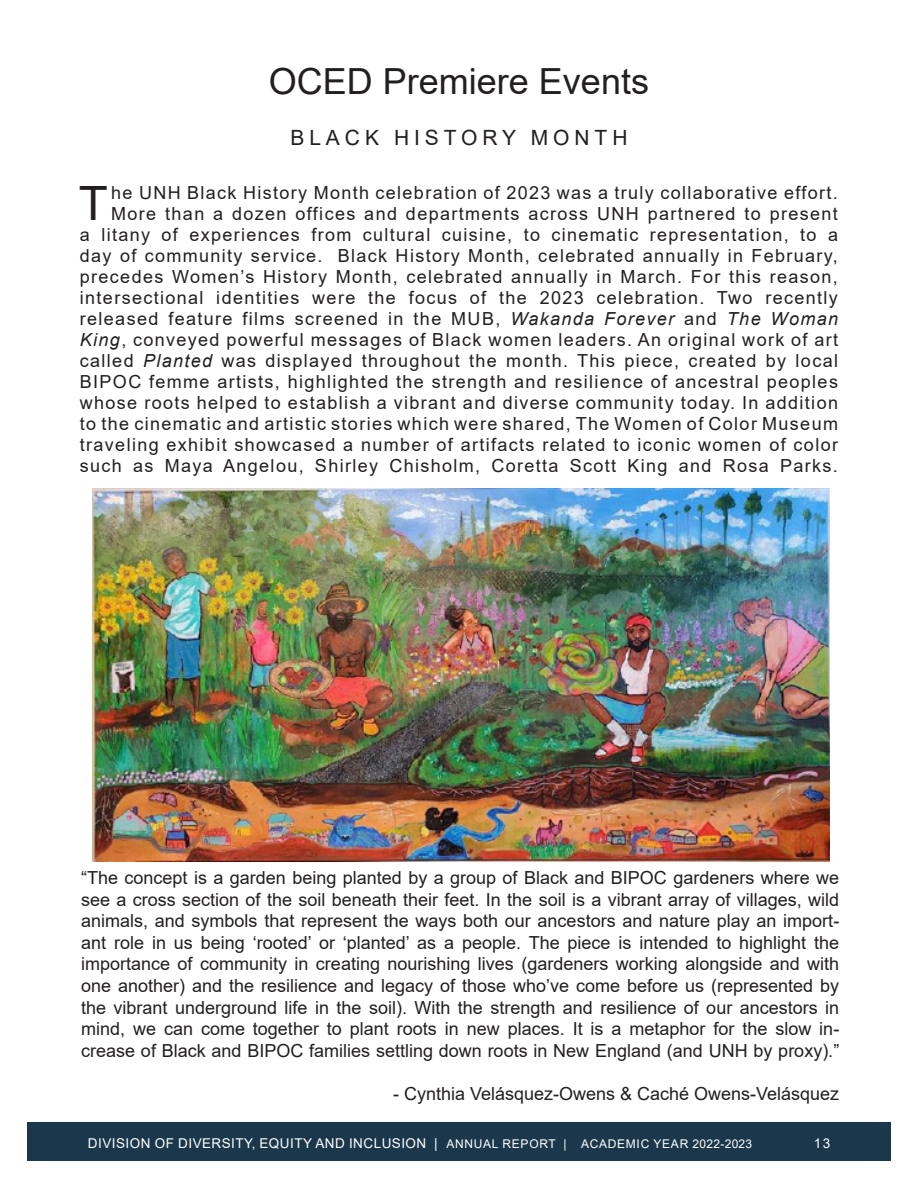
<style>
.page{position:relative;width:918px;height:1188px;background:#fff}
.page>*{position:absolute;margin:0;border:0;box-sizing:border-box;transform-origin:0 0}
.Normal_Text{font:47.4px "Arial";color:#231f20}
.Section_Head_A{font:36px "Arial";color:#231f20}
.Section_Head_B{font:21px "Arial";letter-spacing:.235em;color:#231f20}
.Normal_Text-2{font:18px/21px "Arial";letter-spacing:.075em;color:#231f20;text-align:right}
.Normal_Text-3{font:18px "Arial";color:#231f20}
.t1{font:13.5px "Arial";letter-spacing:.035em;color:#fff}
.s1{font-style:italic}
.s2{font-size:12px}
</style>
<div class="page">
<div style="left:28px;top:1122px;width:863px;height:38px;background:#1a374b"></div>
<img style="left:92px;top:489px;width:738px;height:373px">
<p class="Section_Head_A" style="left:269px;top:56px;width:382px">OCED Premiere Events</p>
<p class="Section_Head_B" style="left:290px;top:124px;width:339px">BLACK HISTORY MONTH</p>
<p class="Normal_Text-2" style="left:80px;top:182px;width:760px">he UNH Black History Month celebration of 2023 was a truly collaborative effort.<br>More than a dozen offices and departments across UNH partnered to present<br>a litany of experiences from cultural cuisine, to cinematic representation, to a day of community service. Black History Month, celebrated annually in February, precedes Women’s History Month, celebrated annually in March. For this reason, intersectional identities were the focus of the 2023 celebration. Two recently released feature films screened in the MUB, <span class="s1">Wakanda Forever</span> and <span class="s1">The Woman King</span>, conveyed powerful messages of Black women leaders. An original work of art called <span class="s1">Planted</span> was displayed throughout the month. This piece, created by local BIPOC femme artists, highlighted the strength and resilience of ancestral peoples whose roots helped to establish a vibrant and diverse community today. In addition to the cinematic and artistic stories which were shared, The Women of Color Museum traveling exhibit showcased a number of artifacts related to iconic women of color such as Maya Angelou, Shirley Chisholm, Coretta Scott King and Rosa Parks.</p>
<p class="Normal_Text" style="left:79px;top:171px;width:30px">T</p>
<p class="Normal_Text-2" style="left:81px;top:867px;width:760px;line-height:21.6px;text-align:justify">“The concept is a garden being planted by a group of Black and BIPOC gardeners where we see a cross section of the soil beneath their feet. In the soil is a vibrant array of villages, wild animals, and symbols that represent the ways both our ancestors and nature play an import&shy;ant role in us being ‘rooted’ or ‘planted’ as a people. The piece is intended to highlight the importance of community in creating nourishing lives (gardeners working alongside and with one another) and the resilience and legacy of those who’ve come before us (represented by the vibrant underground life in the soil). With the strength and resilience of our ancestors in mind, we can come together to plant roots in new places. It is a metaphor for the slow in&shy;crease of Black and BIPOC families settling down roots in New England (and UNH by proxy).”</p>
<p class="Normal_Text-3" style="left:393px;top:1081px;width:448px">- Cynthia Velásquez-Owens &amp; Caché Owens-Velásquez</p>
<p class="t1" style="left:88px;top:1134px;width:666px">DIVISION OF DIVERSITY, EQUITY AND INCLUSION | <span class="s2">ANNUAL REPORT | ACADEMIC YEAR 2022-2023</span></p>
<p class="t1" style="left:814px;top:1134px;width:18px">13</p>
</div>
